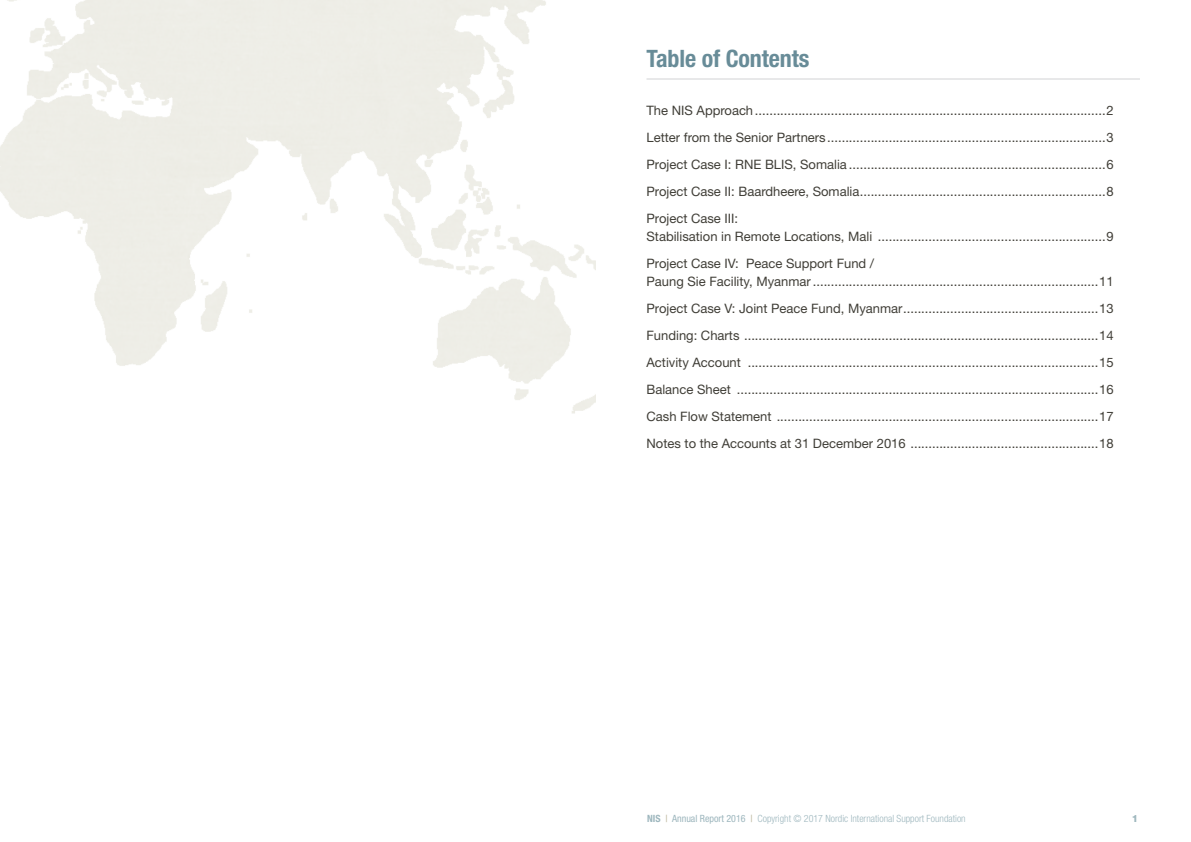
<style>
.page{position:relative;width:1191px;height:842px;background:#fff}
.page>*{position:absolute;margin:0;border:0;box-sizing:border-box;transform-origin:0 0}
.t1{font:700 condensed 24px "Helvetica Neue";letter-spacing:-.005em;color:#688c98}
.Toc_1{font:13px/18px "Helvetica Neue";color:#403e37}
.folio{font:300 condensed 10px "Helvetica Neue";color:#9eb7be}
.folio-2{font:800 10px "Helvetica Neue";color:#9eb7be}
.s1{font-weight:700}
.s2{font-weight:400;color:#b9b298}
.s3{font-weight:400}
</style>
<div class="page">
<hr style="left:646px;top:79px;width:494px;height:1px;background:#d1d2d4">
<img style="left:0;top:0;width:595px;height:414px">
<p class="t1" style="left:646px;top:44px;width:164px">Table of Contents</p>
<p class="Toc_1" style="left:646px;top:101px;width:468px">The NIS Approach.................................................................................................2</p>
<p class="Toc_1" style="left:646px;top:128px;width:468px">Letter from the Senior Partners.............................................................................3</p>
<p class="Toc_1" style="left:646px;top:155px;width:468px">Project Case I: RNE BLIS, Somalia .......................................................................6</p>
<p class="Toc_1" style="left:646px;top:182px;width:468px">Project Case II: Baardheere, Somalia....................................................................8</p>
<p class="Toc_1" style="left:646px;top:209px;width:468px">Project Case III:<br>Stabilisation in Remote Locations, Mali ...............................................................9</p>
<p class="Toc_1" style="left:646px;top:254px;width:468px">Project Case IV: Peace Support Fund /<br>Paung Sie Facility, Myanmar ...............................................................................11</p>
<p class="Toc_1" style="left:646px;top:299px;width:468px">Project Case V: Joint Peace Fund, Myanmar......................................................13</p>
<p class="Toc_1" style="left:646px;top:326px;width:468px">Funding: Charts ..................................................................................................14</p>
<p class="Toc_1" style="left:646px;top:353px;width:468px">Activity Account .................................................................................................15</p>
<p class="Toc_1" style="left:646px;top:380px;width:468px">Balance Sheet ....................................................................................................16</p>
<p class="Toc_1" style="left:646px;top:407px;width:468px">Cash Flow Statement .........................................................................................17</p>
<p class="Toc_1" style="left:646px;top:434px;width:468px">Notes to the Accounts at 31 December 2016 ....................................................18</p>
<p class="folio" style="left:647px;top:813px;width:320px"><span class="s1">NIS</span> <span class="s2">|</span> <span class="s3">Annual Report 2016</span> <span class="s2">|</span> Copyright © 2017 Nordic International Support Foundation</p>
<p class="folio-2" style="left:1131px;top:812px;width:8px">1</p>
</div>
